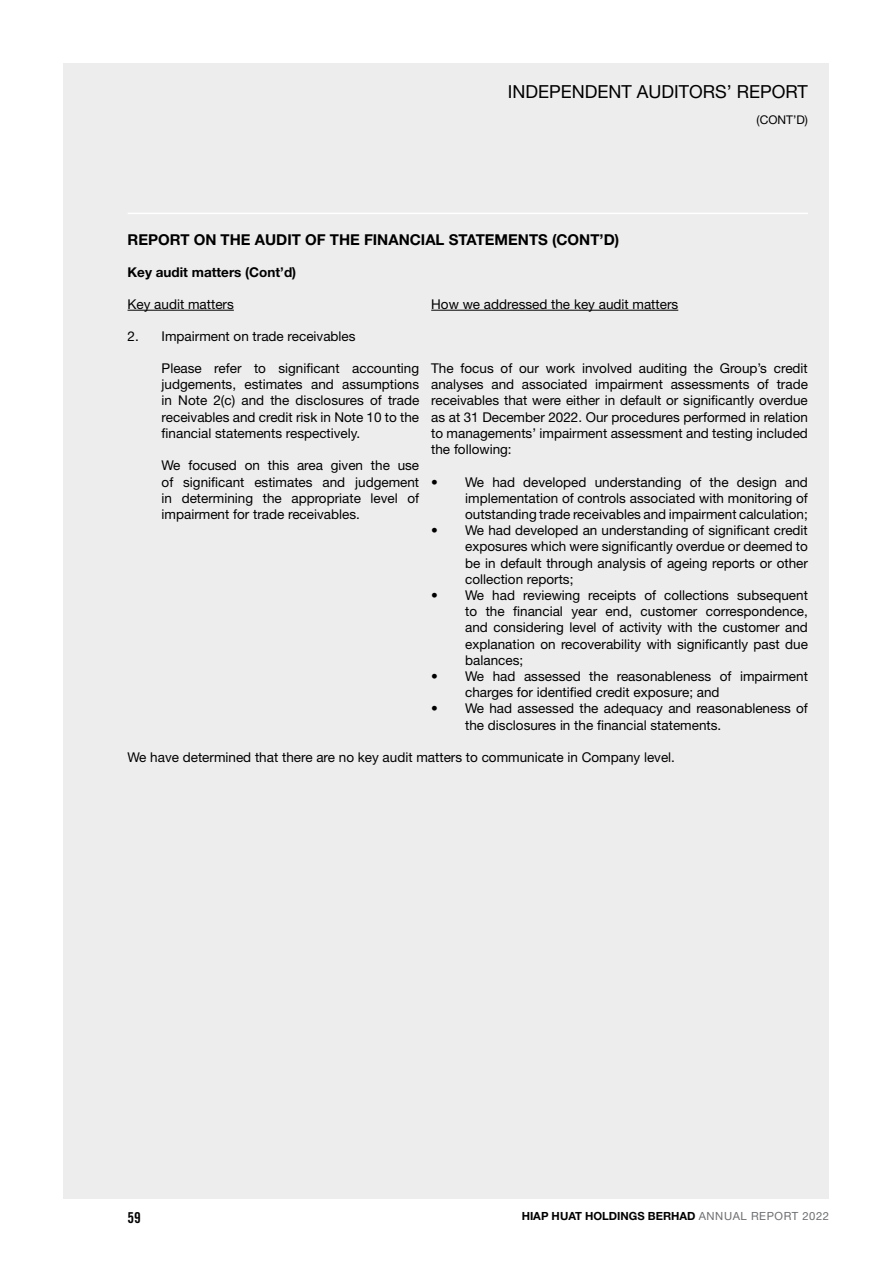
<style>
.page{position:relative;width:893px;height:1263px;background:#fff}
.page>*{position:absolute;margin:0;border:0;box-sizing:border-box;transform-origin:0 0}
.t1{font:18px "Helvetica Neue LT Std";color:#000}
.t2{font:700 15px "Helvetica Neue LT Std";color:#000}
.t3{font:15px "Trade Gothic LT Std Bd Cn 20";color:#000}
.t4{font:13.5px/16.2px "Helvetica Neue LT Std";color:#000;text-align:justify}
.t5{font:700 13.5px "Helvetica Neue LT Std";color:#000}
.t6{font:12px "Helvetica Neue LT Std";color:#000}
.t7{font:700 11.25px "Helvetica Neue LT Std";color:#000}
.s1{font-weight:400;color:#6d6e71}
</style>
<div class="page">
<div style="left:64px;top:64px;width:765px;height:1135px;background:#ededee"></div>
<hr style="left:128px;top:213px;width:680px;height:1px;background:#fff">
<hr style="left:128px;top:310px;width:106px;height:1px;background:#000">
<hr style="left:431px;top:310px;width:247px;height:1px;background:#000">
<h1 class="t1" style="left:508px;top:81px;width:302px">INDEPENDENT AUDITORS’ REPORT</h1>
<p class="t6" style="left:757px;top:113px;width:53px">(CONT’D)</p>
<p class="t2" style="left:128px;top:230px;width:493px">REPORT ON THE AUDIT OF THE FINANCIAL STATEMENTS (CONT’D)</p>
<p class="t5" style="left:128px;top:264px;width:170px">KEY AUDIT MATTERS (CONT’D)</p>
<p class="t4" style="left:128px;top:296px;width:108px">Key audit matters</p>
<p class="t4" style="left:431px;top:296px;width:249px">How we addressed the key audit matters</p>
<p class="t4" style="left:128px;top:328px;width:230px">2. Impairment on trade receivables</p>
<p class="t4" style="left:162px;top:360px;width:259px">Please refer to significant accounting judgements, estimates and assumptions in Note 2(c) and the disclosures of trade receivables and credit risk in Note 10 to the financial statements respectively.</p>
<p class="t4" style="left:162px;top:457px;width:259px">We focused on this area given the use of significant estimates and judgement in determining the appropriate level of impairment for trade receivables.</p>
<p class="t4" style="left:431px;top:360px;width:378px">The focus of our work involved auditing the Group’s credit analyses and associated impairment assessments of trade receivables that were either in default or significantly overdue as at 31 December 2022. Our procedures performed in relation to managements’ impairment assessment and testing included the following:</p>
<p class="t4" style="left:465px;top:473px;width:344px;text-indent:-34px">• We had developed understanding of the design and implementation of controls associated with monitoring of outstanding trade receivables and impairment calculation;</p>
<p class="t4" style="left:465px;top:522px;width:344px;text-indent:-34px">• We had developed an understanding of significant credit exposures which were significantly overdue or deemed to be in default through analysis of ageing reports or other collection reports;</p>
<p class="t4" style="left:465px;top:587px;width:344px;text-indent:-34px">• We had reviewing receipts of collections subsequent to the financial year end, customer correspondence, and considering level of activity with the customer and explanation on recoverability with significantly past due balances;</p>
<p class="t4" style="left:465px;top:668px;width:344px;text-indent:-34px">• We had assessed the reasonableness of impairment charges for identified credit exposure; and</p>
<p class="t4" style="left:465px;top:700px;width:344px;text-indent:-34px">• We had assessed the adequacy and reasonableness of the disclosures in the financial statements.</p>
<p class="t4" style="left:128px;top:749px;width:549px">We have determined that there are no key audit matters to communicate in Company level.</p>
<p class="t3" style="left:128px;top:1208px;width:15px">59</p>
<p class="t7" style="left:522px;top:1209px;width:309px">HIAP HUAT HOLDINGS BERHAD <span class="s1">ANNUAL REPORT 2022</span></p>
</div>
